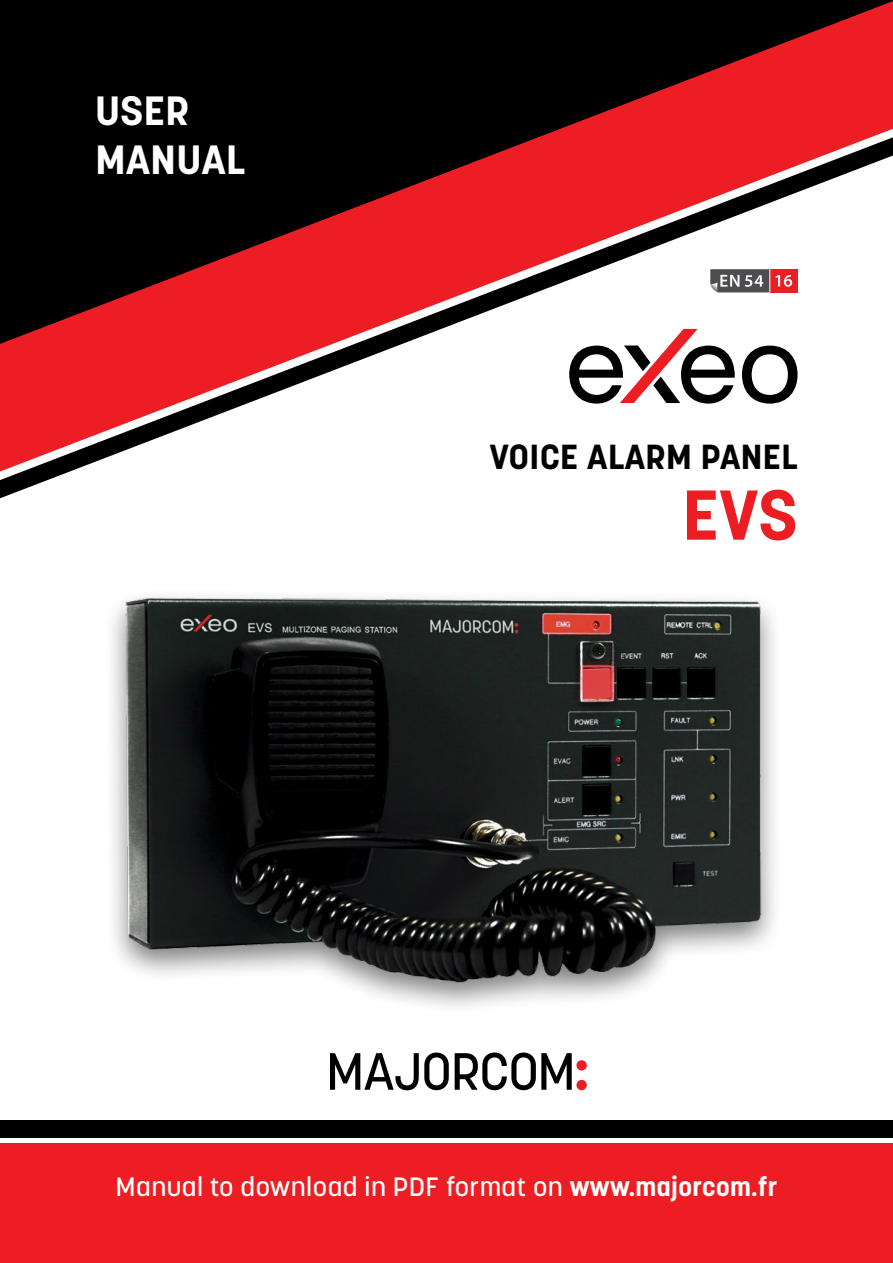
<style>
.page{position:relative;width:893px;height:1263px;background:#fff}
.page>*{position:absolute;margin:0;border:0;box-sizing:border-box;transform-origin:0 0}
.t1{font:700 69.75px "Korolev";color:#ed1d24;scale:1.05 1}
.t2{font:700 40.5px/48.6px "Korolev";letter-spacing:.015em;color:#fff;scale:1.05 1}
.t3{font:700 34.5px "Korolev";letter-spacing:.015em;color:#000;scale:1.05 1}
.t4{font:500 26.25px "Korolev";letter-spacing:.015em;color:#fff;scale:1.05 1}
.s1{font-weight:700}
</style>
<div class="page">
<svg style="left:0;top:1px;width:893px;height:136px;background:#2e0507"></svg>
<svg style="left:0;top:137px;width:893px;height:361px"></svg>
<div style="left:0;top:1144px;width:893px;height:119px;background:#ed1d24"></div>
<div style="left:0;top:1120px;width:893px;height:17px;background:#000"></div>
<img style="left:112px;top:595px;width:663px;height:410px">
<svg style="left:330px;top:1052px;width:119px;height:38px"></svg>
<svg style="left:455px;top:1052px;width:132px;height:38px"></svg>
<div style="left:770px;top:269px;width:28px;height:23px;background:#ed1d24"></div>
<svg style="left:710px;top:269px;width:82px;height:23px"></svg>
<h2 class="t2" style="left:95px;top:87px;width:144px">USER<br>MANUAL</h2>
<h3 class="t3" style="left:490px;top:436px;width:295px">VOICE ALARM PANEL</h3>
<h1 class="t1" style="left:682px;top:471px;width:111px">EVS</h1>
<p class="t4" style="left:115px;top:1170px;width:632px">Manual to download in PDF format on <span class="s1">www.majorcom.fr</span></p>
</div>
